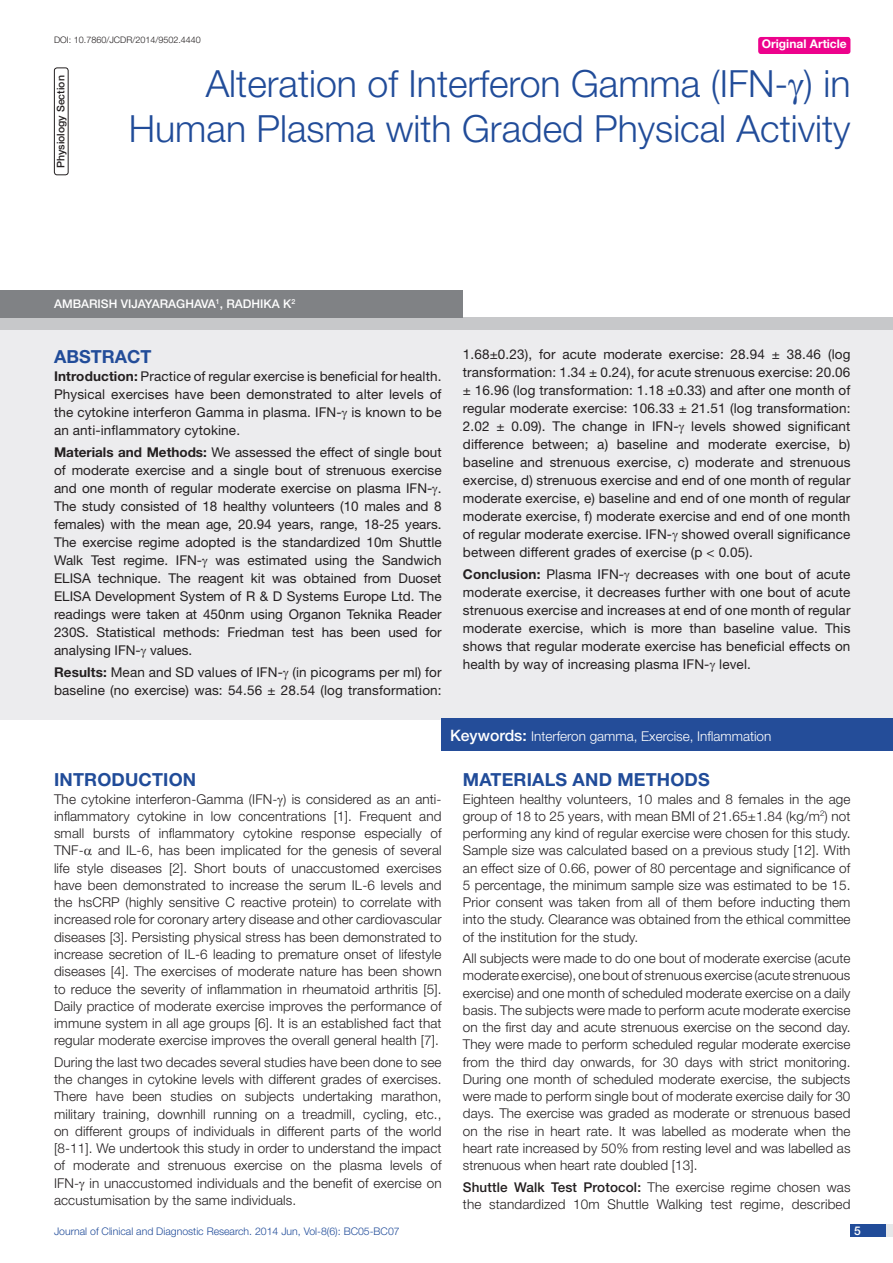
<style>
.page{position:relative;width:893px;height:1263px;background:#fff}
.page>*{position:absolute;margin:0;border:0;box-sizing:border-box;transform-origin:0 0}
.t1{font:300 37.5px/45px "Helvetica Neue";color:#214c99;text-align:right}
.Level_1{font:700 18px "Helvetica Neue";letter-spacing:.01em;color:#214c99}
.Abstract_head{font:700 18px "Helvetica Neue";color:#214c99}
.Body_text{font:300 13.5px/17.2px "Helvetica Neue";letter-spacing:.01em;color:#231f20;text-align:justify}
.Body_text-2{font:13.5px/18px "Helvetica Neue";letter-spacing:.01em;color:#231f20;text-align:justify}
.t2{font:300 13.5px "Helvetica Neue";color:#fff}
.Author{font:500 12px "Helvetica Neue";color:#fff}
.t3{font:700 12px "Helvetica Neue";color:#fff}
.t4{font:300 10.5px "Helvetica Neue";color:#214c99}
.t5{font:500 10.5px "Helvetica Neue";color:#231f20}
.DOI{font:300 9px "Helvetica Neue";color:#231f20}
.s1{color:#244d99}
.s2{font-weight:700}
.s3{font-weight:500;font-size:15.75px}
.s4{font-weight:500}
</style>
<div class="page">
<div style="left:850px;top:1224px;width:43px;height:13px;background:#e6e7e9"></div>
<div style="left:850px;top:1224px;width:35px;height:13px;background:#214c99"></div>
<div style="left:758px;top:37px;width:92px;height:17px;background:#ed028c;border-radius:3px"></div>
<div style="left:0;top:328px;width:893px;height:392px;background:#ececee"></div>
<div style="left:0;top:317px;width:893px;height:12px;background:#c7c8ca"></div>
<div style="left:442px;top:719px;width:451px;height:32px;background:#244d99"></div>
<div style="left:0;top:290px;width:463px;height:27px;background:#808285"></div>
<div style="left:54px;top:68px;width:15px;height:107px;border:1px solid #231f20;border-radius:3px"></div>
<p class="DOI" style="left:54px;top:35px;width:148px">DOI: 10.7860/JCDR/2014/9502.4440</p>
<p class="t3" style="left:762px;top:37px;width:87px">Original Article</p>
<p class="t1" style="left:129px;top:60px;width:723px">Alteration of Interferon Gamma (IFN- ) in<br>Human Plasma with Graded Physical Activity</p>
<p class="t5" style="left:54px;top:168px;width:94px;rotate:-90deg">Physiology Section</p>
<p class="Author" style="left:54px;top:297px;width:243px">Ambarish Vijayaraghava<sup>1</sup>, Radhika K<sup>2</sup></p>
<p class="Abstract_head" style="left:54px;top:345px;width:99px">ABST<span class="s1">RAC</span>T</p>
<p class="Body_text-2" style="left:54px;top:366px;width:389px"><span class="s2">Introduction:</span> Practice of regular exercise is beneficial for health.<br>Physical exercises have been demonstrated to alter levels of the cytokine interferon Gamma in plasma. IFN- is known to be an anti-inflammatory cytokine.</p>
<p class="Body_text-2" style="left:54px;top:443px;width:389px"><span class="s2">Materials and Methods:</span> We assessed the effect of single bout of moderate exercise and a single bout of strenuous exercise and one month of regular moderate exercise on plasma IFN- .<br>The study consisted of 18 healthy volunteers (10 males and 8 females) with the mean age, 20.94 years, range, 18-25 years.<br>The exercise regime adopted is the standardized 10m Shuttle Walk Test regime. IFN- was estimated using the Sandwich ELISA technique. The reagent kit was obtained from Duoset ELISA Development System of R &amp; D Systems Europe Ltd. The readings were taken at 450nm using Organon Teknika Reader 230S. Statistical methods: Friedman test has been used for analysing IFN- values.</p>
<p class="Body_text-2" style="left:54px;top:663px;width:389px"><span class="s2">Results:</span> Mean and SD values of IFN- (in picograms per ml) for baseline (no exercise) was: 54.56 ± 28.54 (log transformation:</p>
<p class="Body_text-2" style="left:463px;top:345px;width:389px">1.68±0.23), for acute moderate exercise: 28.94 ± 38.46 (log transformation: 1.34 ± 0.24), for acute strenuous exercise: 20.06 ± 16.96 (log transformation: 1.18 ±0.33) and after one month of regular moderate exercise: 106.33 ± 21.51 (log transformation:<br>2.02 ± 0.09). The change in IFN- levels showed significant difference between; a) baseline and moderate exercise, b) baseline and strenuous exercise, c) moderate and strenuous exercise, d) strenuous exercise and end of one month of regular moderate exercise, e) baseline and end of one month of regular moderate exercise, f) moderate exercise and end of one month of regular moderate exercise. IFN- showed overall significance between different grades of exercise (p &lt; 0.05).</p>
<p class="Body_text-2" style="left:463px;top:565px;width:389px"><span class="s2">Conclusion:</span> Plasma IFN- decreases with one bout of acute moderate exercise, it decreases further with one bout of acute strenuous exercise and increases at end of one month of regular moderate exercise, which is more than baseline value. This shows that regular moderate exercise has beneficial effects on health by way of increasing plasma IFN- level.</p>
<p class="t2" style="left:450px;top:727px;width:323px"><span class="s3">Keywords:</span> Interferon gamma, Exercise, Inflammation</p>
<p class="Level_1" style="left:54px;top:769px;width:33px">Intro</p>
<p class="Level_1" style="left:112px;top:769px;width:39px">ductio</p>
<p class="Level_1" style="left:183px;top:769px;width:15px">n</p>
<p class="Body_text" style="left:54px;top:790px;width:389px">The cytokine interferon-Gamma (IFN- ) is considered as an anti&shy;inflammatory cytokine in low concentrations [1]. Frequent and small bursts of inflammatory cytokine response especially of TNF- and IL-6, has been implicated for the genesis of several life style diseases [2]. Short bouts of unaccustomed exercises have been demonstrated to increase the serum IL-6 levels and the hsCRP (highly sensitive C reactive protein) to correlate with increased role for coronary artery disease and other cardiovascular diseases [3]. Persisting physical stress has been demonstrated to increase secretion of IL-6 leading to premature onset of lifestyle diseases [4]. The exercises of moderate nature has been shown to reduce the severity of inflammation in rheumatoid arthritis [5].<br>Daily practice of moderate exercise improves the performance of immune system in all age groups [6]. It is an established fact that regular moderate exercise improves the overall general health [7].</p>
<p class="Body_text" style="left:54px;top:1053px;width:389px">During the last two decades several studies have been done to see the changes in cytokine levels with different grades of exercises.<br>There have been studies on subjects undertaking marathon, military training, downhill running on a treadmill, cycling, etc., on different groups of individuals in different parts of the world [8-11]. We undertook this study in order to understand the impact of moderate and strenuous exercise on the plasma levels of IFN- in unaccustomed individuals and the benefit of exercise on accustumisation by the same individuals.</p>
<p class="Level_1" style="left:463px;top:769px;width:246px">Materials and Methods</p>
<p class="Body_text" style="left:463px;top:790px;width:389px">Eighteen healthy volunteers, 10 males and 8 females in the age group of 18 to 25 years, with mean BMI of 21.65±1.84 (kg/m<sup>2</sup>) not performing any kind of regular exercise were chosen for this study.<br>Sample size was calculated based on a previous study [12]. With an effect size of 0.66, power of 80 percentage and significance of 5 percentage, the minimum sample size was estimated to be 15.<br>Prior consent was taken from all of them before inducting them into the study. Clearance was obtained from the ethical committee of the institution for the study.</p>
<p class="Body_text" style="left:463px;top:949px;width:389px">All subjects were made to do one bout of moderate exercise (acute moderate exercise), one bout of strenuous exercise (acute strenuous exercise) and one month of scheduled moderate exercise on a daily basis. The subjects were made to perform acute moderate exercise on the first day and acute strenuous exercise on the second day.<br>They were made to perform scheduled regular moderate exercise from the third day onwards, for 30 days with strict monitoring.<br>During one month of scheduled moderate exercise, the subjects were made to perform single bout of moderate exercise daily for 30 days. The exercise was graded as moderate or strenuous based on the rise in heart rate. It was labelled as moderate when the heart rate increased by 50% from resting level and was labelled as strenuous when heart rate doubled [13].</p>
<p class="Body_text" style="left:463px;top:1178px;width:389px"><span class="s4">Shuttle Walk Test Protocol:</span> The exercise regime chosen was the standardized 10m Shuttle Walking test regime, described</p>
<p class="t4" style="left:54px;top:1225px;width:347px">Journal of Clinical and Diagnostic Research. 2014 Jun, Vol-8(6): BC05-BC07</p>
<p class="Author" style="left:854px;top:1223px;width:8px">5</p>
</div>
